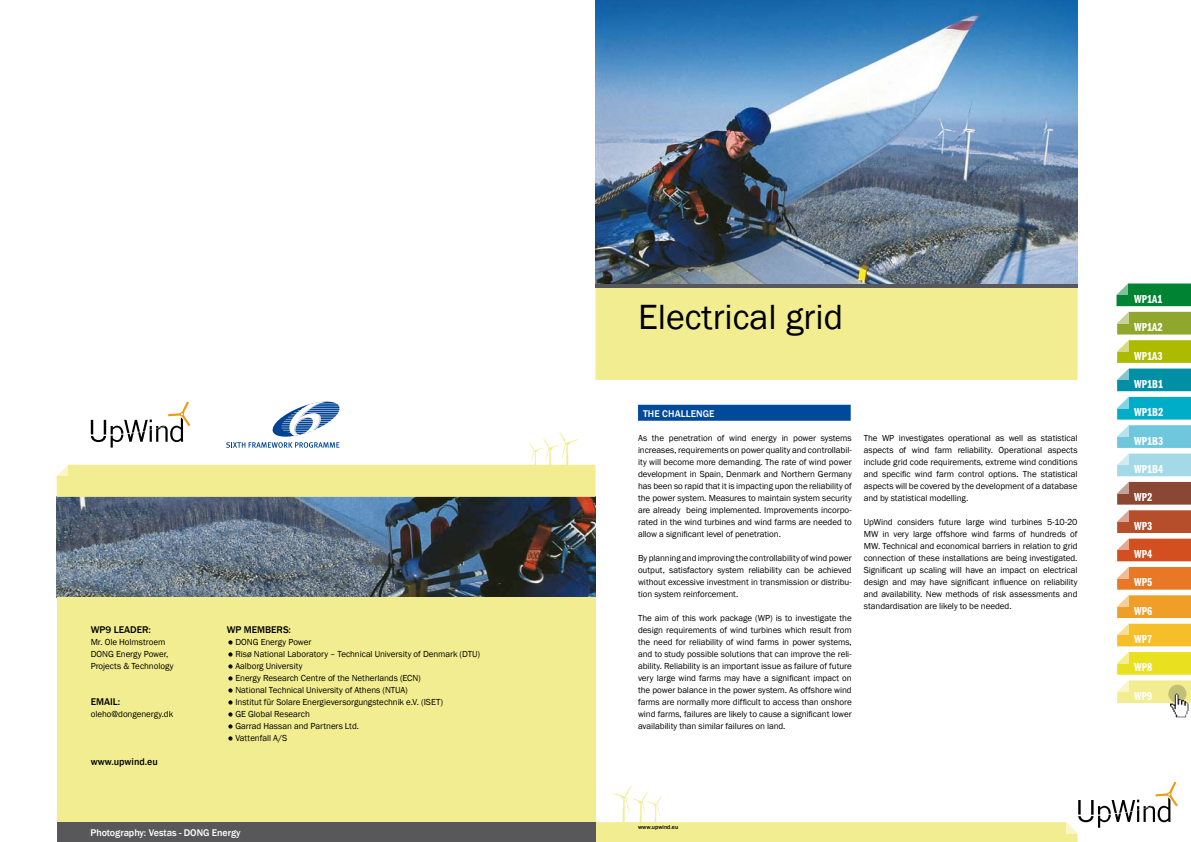
<style>
.page{position:relative;width:1191px;height:842px;background:#fff}
.page>*{position:absolute;margin:0;border:0;box-sizing:border-box;transform-origin:0 0}
.t1{font:36px "Franklin Gothic";color:#000}
.t2{font:12px "Franklin Gothic Demi Cmpr";color:#fff}
.t3{font:500 10px "Franklin Gothic";color:#fff}
.t4{font:500 10px "Franklin Gothic";color:#000}
.t5{font:9px/12px "Franklin Gothic";letter-spacing:-.005em;color:#000;text-align:justify}
.t6{font:500 6px "Franklin Gothic";color:#000}
.s1{font-weight:500;font-size:11px}
</style>
<div class="page">
<div style="left:1116px;top:283px;width:75px;height:23px;background:#008433"></div>
<div style="left:1117px;top:312px;width:74px;height:22px;background:#90a72e"></div>
<svg style="left:1117px;top:340px;width:74px;height:23px;background:#adbc05"></svg>
<div style="left:1117px;top:369px;width:74px;height:22px;background:#008fa5"></div>
<svg style="left:1117px;top:397px;width:74px;height:51px;background:#50c2d8"></svg>
<div style="left:1117px;top:454px;width:74px;height:22px;background:#a4d9e7"></div>
<svg style="left:1117px;top:482px;width:74px;height:51px;background:#ab6049"></svg>
<div style="left:1117px;top:539px;width:74px;height:22px;background:#d44f1f"></div>
<svg style="left:1117px;top:567px;width:74px;height:51px;background:#ed9941"></svg>
<div style="left:1117px;top:624px;width:74px;height:22px;background:#f6bf2a"></div>
<svg style="left:1117px;top:652px;width:74px;height:51px;background:#efe969"></svg>
<svg style="left:1116px;top:283px;width:12px;height:12px"></svg>
<svg style="left:1117px;top:312px;width:11px;height:11px"></svg>
<svg style="left:1117px;top:340px;width:11px;height:11px"></svg>
<svg style="left:1117px;top:369px;width:11px;height:11px"></svg>
<svg style="left:1117px;top:397px;width:11px;height:11px"></svg>
<svg style="left:1117px;top:425px;width:11px;height:12px"></svg>
<svg style="left:1117px;top:454px;width:11px;height:11px"></svg>
<svg style="left:1117px;top:482px;width:11px;height:11px"></svg>
<svg style="left:1117px;top:510px;width:11px;height:12px"></svg>
<svg style="left:1117px;top:539px;width:11px;height:11px"></svg>
<svg style="left:1117px;top:567px;width:11px;height:11px"></svg>
<svg style="left:1117px;top:595px;width:11px;height:12px"></svg>
<svg style="left:1117px;top:624px;width:11px;height:11px"></svg>
<svg style="left:1117px;top:652px;width:11px;height:11px"></svg>
<svg style="left:1117px;top:680px;width:11px;height:12px"></svg>
<div style="left:1168px;top:685px;width:18px;height:18px;background:#c3bf74;border-radius:50%"></div>
<img style="left:1170px;top:694px;width:18px;height:23px">
<svg style="left:595px;top:782px;width:582px;height:60px"></svg>
<div style="left:595px;top:288px;width:482px;height:92px;background:#f2ed90"></div>
<div style="left:595px;top:283px;width:482px;height:5px;background:#58585a"></div>
<img style="left:595px;top:0;width:482px;height:283px">
<div style="left:638px;top:405px;width:212px;height:16px;background:#004a99"></div>
<svg style="left:1066px;top:822px;width:11px;height:11px"></svg>
<img style="left:57px;top:497px;width:538px;height:100px">
<img style="left:527px;top:432px;width:51px;height:33px">
<div style="left:57px;top:465px;width:538px;height:32px;background:#f2ed90"></div>
<div style="left:57px;top:597px;width:538px;height:242px;background:#f2ed90"></div>
<svg style="left:57px;top:465px;width:11px;height:11px"></svg>
<div style="left:57px;top:822px;width:538px;height:20px;background:#58585a"></div>
<svg style="left:91px;top:401px;width:99px;height:47px"></svg>
<svg style="left:228px;top:640px;width:4px;height:4px"></svg>
<svg style="left:228px;top:652px;width:4px;height:4px"></svg>
<svg style="left:228px;top:664px;width:4px;height:4px"></svg>
<svg style="left:228px;top:676px;width:4px;height:4px"></svg>
<svg style="left:228px;top:688px;width:4px;height:4px"></svg>
<svg style="left:228px;top:700px;width:4px;height:4px"></svg>
<svg style="left:228px;top:712px;width:4px;height:4px"></svg>
<svg style="left:228px;top:724px;width:4px;height:4px"></svg>
<svg style="left:228px;top:736px;width:4px;height:4px"></svg>
<svg style="left:226px;top:402px;width:113px;height:46px"></svg>
<p class="t4" style="left:91px;top:623px;width:62px">WP9 LEADER:</p>
<p class="t5" style="left:91px;top:636px;width:84px;text-align:left">Mr. Ole Holmstroem<br>DONG Energy Power,<br>Projects &amp; Technology</p>
<p class="t4" style="left:91px;top:695px;width:31px">EMAIL:</p>
<p class="t5" style="left:91px;top:708px;width:84px">oleho@dongenergy.dk</p>
<p class="t4" style="left:91px;top:755px;width:69px">www.upwind.eu</p>
<p class="t4" style="left:227px;top:623px;width:66px">WP MEMBERS:</p>
<p class="t5" style="left:227px;top:636px;width:86px"><span class="s1">•</span>DONG Energy Power</p>
<p class="t5" style="left:227px;top:648px;width:255px"><span class="s1">•</span>Risø National Laboratory – Technical University of Denmark (DTU)</p>
<p class="t5" style="left:227px;top:660px;width:77px"><span class="s1">•</span> Aalborg University</p>
<p class="t5" style="left:227px;top:672px;width:195px"><span class="s1">•</span> Energy Research Centre of the Netherlands (ECN)</p>
<p class="t5" style="left:227px;top:684px;width:182px"><span class="s1">•</span> National Technical University of Athens (NTUA)</p>
<p class="t5" style="left:227px;top:696px;width:218px"><span class="s1">•</span> Institut für Solare Energieversorgungstechnik e.V. (ISET)</p>
<p class="t5" style="left:227px;top:708px;width:84px"><span class="s1">•</span> GE Global Research</p>
<p class="t5" style="left:227px;top:720px;width:134px"><span class="s1">•</span> Garrad Hassan and Partners Ltd.</p>
<p class="t5" style="left:227px;top:732px;width:62px"><span class="s1">•</span> Vattenfall A/S</p>
<p class="t3" style="left:90px;top:827px;width:152px">Photography: Vestas - DONG Energy</p>
<h1 class="t1" style="left:638px;top:294px;width:207px">Electrical grid</h1>
<p class="t3" style="left:643px;top:407px;width:73px">The challenge</p>
<p class="t5" style="left:638px;top:432px;width:215px">As the penetration of wind energy in power systems increases, requirements on power quality and controllabil&shy;ity will become more demanding. The rate of wind power development in Spain, Denmark and Northern Germany has been so rapid that it is impacting upon the reliability of the power system. Measures to maintain system security are already being implemented. Improvements incorpo&shy;rated in the wind turbines and wind farms are needed to allow a significant level of penetration.</p>
<p class="t5" style="left:638px;top:552px;width:215px">By planning and improving the controllability of wind power output, satisfactory system reliability can be achieved without excessive investment in transmission or distribu&shy;tion system reinforcement.</p>
<p class="t5" style="left:638px;top:612px;width:215px">The aim of this work package (WP) is to investigate the design requirements of wind turbines which result from the need for reliability of wind farms in power systems, and to study possible solutions that can improve the reli&shy;ability. Reliability is an important issue as failure of future very large wind farms may have a significant impact on the power balance in the power system. As offshore wind farms are normally more difficult to access than onshore wind farms, failures are likely to cause a significant lower availability than similar failures on land.</p>
<p class="t5" style="left:863px;top:432px;width:215px">The WP investigates operational as well as statistical aspects of wind farm reliability. Operational aspects include grid code requirements, extreme wind conditions and specific wind farm control options. The statistical aspects will be covered by the development of a database and by statistical modelling.</p>
<p class="t5" style="left:863px;top:516px;width:215px">UpWind considers future large wind turbines 5-10-20<br>MW in very large offshore wind farms of hundreds of MW. Technical and economical barriers in relation to grid connection of these installations are being investigated.<br>Significant up scaling will have an impact on electrical design and may have significant influence on reliability and availability. New methods of risk assessments and standardisation are likely to be needed.</p>
<p class="t6" style="left:638px;top:823px;width:42px">www.upwind.eu</p>
<h2 class="t2" style="left:1134px;top:292px;width:30px">WP1A1</h2>
<h2 class="t2" style="left:1134px;top:321px;width:30px">WP1A2</h2>
<h2 class="t2" style="left:1134px;top:349px;width:30px">WP1A3</h2>
<h2 class="t2" style="left:1134px;top:377px;width:30px">WP1B1</h2>
<h2 class="t2" style="left:1134px;top:406px;width:30px">WP1B2</h2>
<h2 class="t2" style="left:1134px;top:434px;width:30px">WP1B3</h2>
<h2 class="t2" style="left:1134px;top:462px;width:30px">WP1B4</h2>
<h2 class="t2" style="left:1134px;top:491px;width:19px">WP2</h2>
<h2 class="t2" style="left:1134px;top:519px;width:19px">WP3</h2>
<h2 class="t2" style="left:1134px;top:547px;width:19px">WP4</h2>
<h2 class="t2" style="left:1134px;top:576px;width:19px">WP5</h2>
<h2 class="t2" style="left:1134px;top:604px;width:19px">WP6</h2>
<h2 class="t2" style="left:1134px;top:632px;width:19px">WP7</h2>
<h2 class="t2" style="left:1134px;top:661px;width:19px">WP8</h2>
<h2 class="t2" style="left:1134px;top:689px;width:19px">WP9</h2>
</div>
